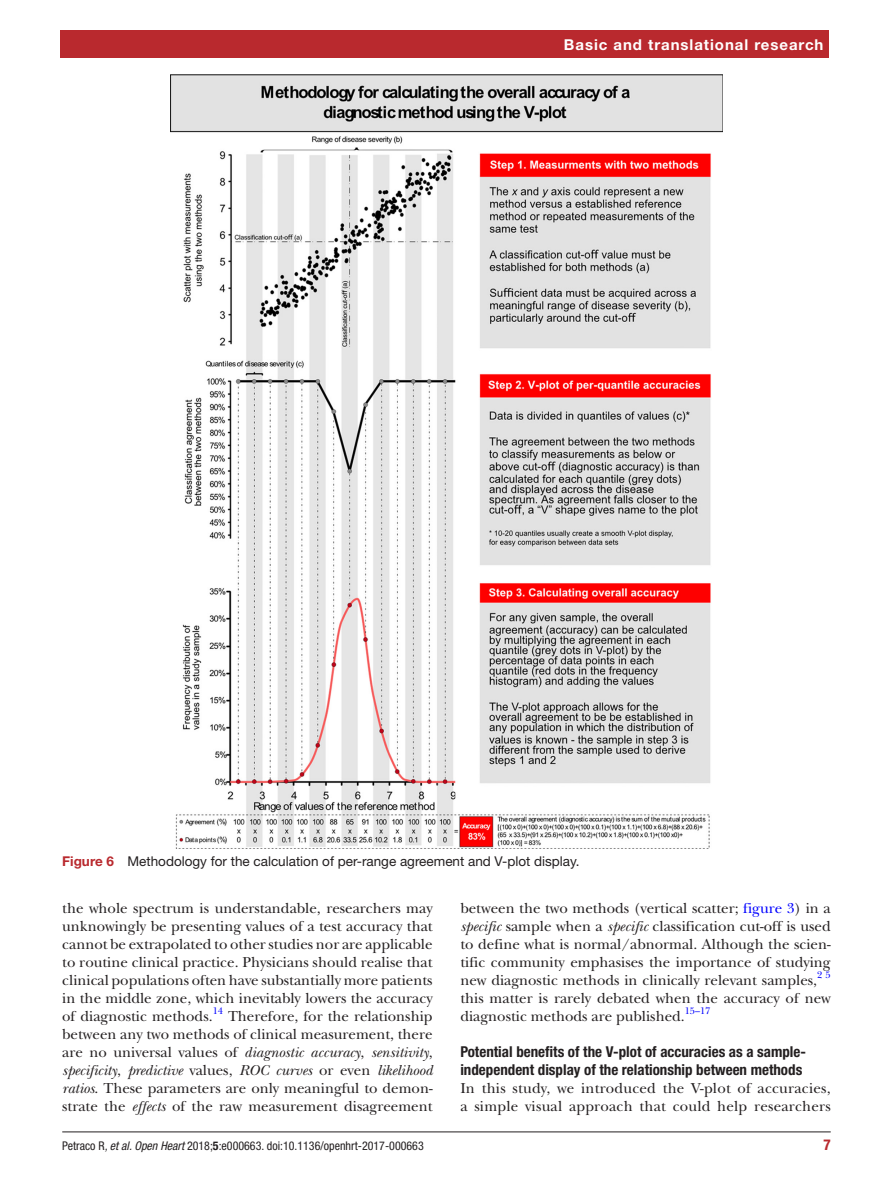
<style>
.page{position:relative;width:893px;height:1191px;background:#fff}
.page>*{position:absolute;margin:0;border:0;box-sizing:border-box;transform-origin:0 0}
.t1{font:15px/18px "New Baskerville";color:#231f20;text-align:justify}
.t2{font:700 condensed 15px/18px "Helvetica Neue LT Std";color:#231f20}
.t3{font:700 15px "Helvetica Neue LT Std";letter-spacing:.065em;color:#fff}
.t4{font:700 condensed 15px "Helvetica Neue LT Std";color:#b9292e}
.t5{font:13.5px "Helvetica Neue LT Std";color:#231f20}
.t6{font:condensed 12px "Helvetica Neue LT Std";color:#231f20}
.t7{font:9.9px "New Baskerville";color:#00f}
.s1{font-weight:700;color:#b9292e}
.s2{font-style:italic}
.s3{color:#00f}
.s4{font-weight:700}
</style>
<div class="page">
<hr style="left:62px;top:1131px;width:769px;height:1px;background:#231f20">
<div style="left:61px;top:31px;width:768px;height:27px;background:#b9292e"></div>
<img style="left:170px;top:74px;width:553px;height:774px">
<p class="t3" style="left:564px;top:35px;width:261px">Basic and translational research</p>
<p class="t5" style="left:62px;top:853px;width:519px"><span class="s1">Figure 6</span> Methodology for the calculation of per-range agreement and V-plot display.</p>
<p class="t1" style="left:62px;top:899px;width:372px">the whole spectrum is understandable, researchers may unknowingly be presenting values of a test accuracy that cannot be extrapolated to other studies nor are applicable to routine clinical practice. Physicians should realise that clinical populations often have substantially more patients in the middle zone, which inevitably lowers the accuracy of diagnostic methods.<sup>14</sup> Therefore, for the relationship between any two methods of clinical measurement, there are no universal values of <span class="s2">diagnostic accuracy</span>, <span class="s2">sensitivity</span>, <span class="s2">specificity</span>, <span class="s2">predictive</span> values, <span class="s2">ROC curves</span> or even <span class="s2">likelihood ratios</span>. These parameters are only meaningful to demon&shy;strate the <span class="s2">effects</span> of the raw measurement disagreement</p>
<p class="t1" style="left:460px;top:899px;width:372px">between the two methods (vertical scatter; <span class="s3">figure 3</span>) in a <span class="s2">specific</span> sample when a <span class="s2">specific</span> classification cut-off is used to define what is normal/abnormal. Although the scien&shy;tific community emphasises the importance of studying new diagnostic methods in clinically relevant samples,<sup>2</sup> <sup>5 </sup>this matter is rarely debated when the accuracy of new diagnostic methods are published.</p>
<p class="t7" style="left:685px;top:1005px;width:27px">15–17</p>
<p class="t2" style="left:460px;top:1042px;width:347px">Potential benefits of the V-plot of accuracies as a sample&shy;independent display of the relationship between methods</p>
<p class="t1" style="left:460px;top:1079px;width:372px">In this study, we introduced the V-plot of accuracies, a simple visual approach that could help researchers</p>
<p class="t6" style="left:62px;top:1139px;width:363px">Petraco R<span class="s2">, et al. Open Heart</span> 2018;<span class="s4">5</span>:e000663. doi:10.1136/openhrt-2017-000663</p>
<p class="t4" style="left:823px;top:1135px;width:9px">7</p>
</div>
